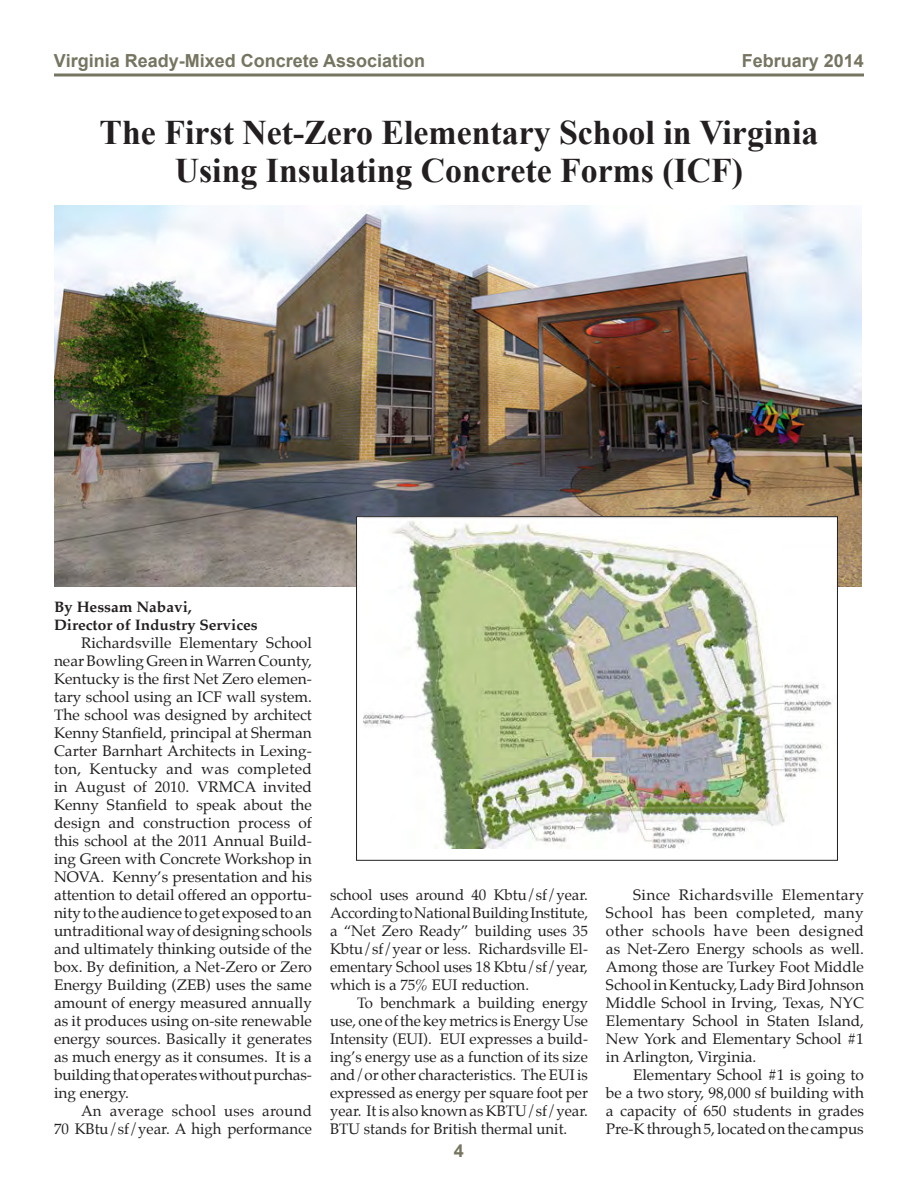
<style>
.page{position:relative;width:918px;height:1188px;background:#fff}
.page>*{position:absolute;margin:0;border:0;box-sizing:border-box;transform-origin:0 0}
.headline{font:700 34.5px/37.5px "Times New Roman";color:#231f20;text-align:center}
.t1{font:700 18px "Arial";color:#767561}
.VRMCA_Story_Body{font:15px/18px "Palatino";color:#231f20;text-align:justify}
.VRMCA_Story_Body-2{font:700 15px/18px "Palatino";color:#231f20}
</style>
<div class="page">
<hr style="left:54px;top:73px;width:810px;height:3px;background:#767561">
<img style="left:54px;top:205px;width:808px;height:382px">
<div style="left:357px;top:517px;width:480px;height:343px;background:#fff"></div>
<img style="left:364px;top:518px;width:468px;height:331px">
<p class="t1" style="left:54px;top:49px;width:373px">Virginia Ready-Mixed Concrete Association</p>
<p class="t1" style="left:742px;top:49px;width:124px">February 2014</p>
<p class="headline" style="left:100px;top:113px;width:720px">The First Net-Zero Elementary School in Virginia<br>Using Insulating Concrete Forms (ICF)</p>
<p class="VRMCA_Story_Body-2" style="left:54px;top:598px;width:205px">By Hessam Nabavi,<br>Director of Industry Services</p>
<p class="VRMCA_Story_Body" style="left:54px;top:634px;width:260px;text-indent:27px">Richardsville Elementary School near Bowling Green in Warren County, Kentucky is the first Net Zero elemen&shy;tary school using an ICF wall system.<br>The school was designed by architect Kenny Stanfield, principal at Sherman Carter Barnhart Architects in Lexing&shy;ton, Kentucky and was completed in August of 2010. VRMCA invited Kenny Stanfield to speak about the design and construction process of this school at the 2011 Annual Build&shy;ing Green with Concrete Workshop in NOVA. Kenny’s presentation and his attention to detail offered an opportu&shy;nity to the audience to get exposed to an untraditional way of designing schools and ultimately thinking outside of the box. By definition, a Net-Zero or Zero Energy Building (ZEB) uses the same amount of energy measured annually as it produces using on-site renewable energy sources. Basically it generates as much energy as it consumes. It is a building that operates without purchas&shy;ing energy.</p>
<p class="VRMCA_Story_Body" style="left:54px;top:1102px;width:260px;text-align:right">An average school uses around<br>70 KBtu/sf/year. A high performance</p>
<p class="VRMCA_Story_Body" style="left:330px;top:886px;width:260px">school uses around 40 Kbtu/sf/year.<br>According to National Building Institute, a “Net Zero Ready” building uses 35<br>Kbtu/sf/year or less. Richardsville El&shy;ementary School uses 18 Kbtu/sf/year, which is a 75% EUI reduction.</p>
<p class="VRMCA_Story_Body" style="left:330px;top:994px;width:260px;text-indent:27px">To benchmark a building energy use, one of the key metrics is Energy Use Intensity (EUI). EUI expresses a build&shy;ing’s energy use as a function of its size and/or other characteristics. The EUI is expressed as energy per square foot per year. It is also known as KBTU/sf/year.<br>BTU stands for British thermal unit.</p>
<p class="t1" style="left:454px;top:1139px;width:12px">4</p>
<p class="VRMCA_Story_Body" style="left:606px;top:886px;width:260px;text-indent:27px">Since Richardsville Elementary School has been completed, many other schools have been designed as Net-Zero Energy schools as well.<br>Among those are Turkey Foot Middle School in Kentucky, Lady Bird Johnson Middle School in Irving, Texas, NYC Elementary School in Staten Island, New York and Elementary School #1 in Arlington, Virginia.</p>
<p class="VRMCA_Story_Body" style="left:606px;top:1066px;width:259px;text-indent:27px">Elementary School #1 is going to be a two story, 98,000 sf building with a capacity of 650 students in grades Pre-K through 5, located on the campus</p>
</div>
